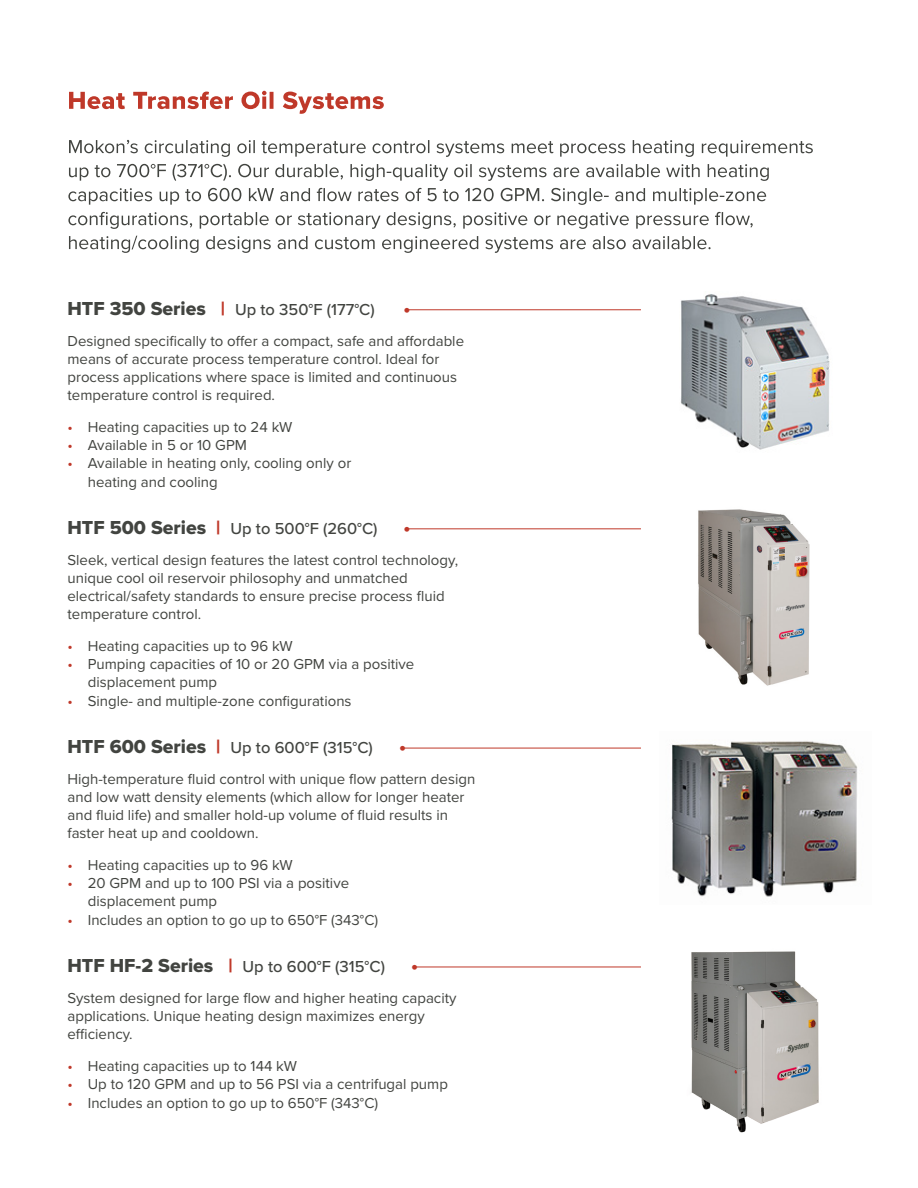
<style>
.page{position:relative;width:918px;height:1188px;background:#fff}
.page>*{position:absolute;margin:0;border:0;box-sizing:border-box;transform-origin:0 0}
.t1{font:19.5px "Proxima Nova Extrabld";color:#bf3829}
.t2{font:500 16.5px "Proxima Nova";color:#424440}
.t3{font:15px/18px "Proxima Nova";color:#424440}
.s1{font-family:"Proxima Nova Extrabld";font-weight:400;font-size:19.5px}
.s2{font-family:"Proxima Nova Extrabld";font-weight:400;font-size:19.5px;color:#bf3829}
.s3{color:#bf3829}
</style>
<div class="page">
<svg style="left:69px;top:236px;width:642px;height:17px"></svg>
<svg style="left:68px;top:212px;width:685px;height:17px"></svg>
<svg style="left:68px;top:188px;width:698px;height:17px"></svg>
<svg style="left:69px;top:164px;width:700px;height:17px"></svg>
<svg style="left:69px;top:140px;width:744px;height:17px"></svg>
<svg style="left:69px;top:91px;width:315px;height:23px"></svg>
<img style="left:681px;top:294px;width:149px;height:156px">
<img style="left:698px;top:509px;width:112px;height:177px">
<img style="left:691px;top:951px;width:128px;height:182px">
<img style="left:671px;top:741px;width:187px;height:156px">
<hr style="left:406px;top:309px;width:235px;height:1px;background:#bf3829">
<hr style="left:414px;top:967px;width:227px;height:1px;background:#bf3829">
<hr style="left:406px;top:528px;width:235px;height:1px;background:#bf3829">
<hr style="left:401px;top:748px;width:240px;height:1px;background:#bf3829">
<p class="t2" style="left:68px;top:297px;width:309px"><span class="s1">HTF 350 Series</span> <span class="s2">|</span> Up to 350°F (177°C)</p>
<p class="t1" style="left:404px;top:296px;width:8px">•</p>
<p class="t3" style="left:68px;top:332px;width:398px">Designed specifically to offer a compact, safe and affordable means of accurate process temperature control. Ideal for process applications where space is limited and continuous temperature control is required.</p>
<p class="t3" style="left:68px;top:418px;width:226px"><span class="s3">•</span> Heating capacities up to 24 kW</p>
<p class="t3" style="left:68px;top:436px;width:181px"><span class="s3">•</span> Available in 5 or 10 GPM</p>
<p class="t3" style="left:88px;top:453px;width:265px;line-height:19.5px;text-indent:-20px"><span class="s3">•</span> Available in heating only, cooling only or heating and cooling</p>
<p class="t2" style="left:68px;top:516px;width:312px"><span class="s1">HTF 500 Series</span> <span class="s2">|</span> Up to 500°F (260°C)</p>
<p class="t1" style="left:404px;top:515px;width:8px">•</p>
<p class="t3" style="left:68px;top:551px;width:392px">Sleek, vertical design features the latest control technology, unique cool oil reservoir philosophy and unmatched electrical/safety standards to ensure precise process fluid temperature control.</p>
<p class="t3" style="left:68px;top:637px;width:227px"><span class="s3">•</span> Heating capacities up to 96 kW</p>
<p class="t3" style="left:88px;top:655px;width:328px;text-indent:-20px"><span class="s3">•</span> Pumping capacities of 10 or 20 GPM via a positive displacement pump</p>
<p class="t3" style="left:68px;top:692px;width:286px"><span class="s3">•</span> Single- and multiple-zone configurations</p>
<p class="t2" style="left:68px;top:735px;width:307px"><span class="s1">HTF 600 Series</span> <span class="s2">|</span> Up to 600°F (315°C)</p>
<p class="t1" style="left:399px;top:734px;width:8px">•</p>
<p class="t3" style="left:68px;top:770px;width:409px">High-temperature fluid control with unique flow pattern design and low watt density elements (which allow for longer heater and fluid life) and smaller hold-up volume of fluid results in faster heat up and cooldown.</p>
<p class="t3" style="left:68px;top:856px;width:227px"><span class="s3">•</span> Heating capacities up to 96 kW</p>
<p class="t3" style="left:88px;top:874px;width:263px;text-indent:-20px"><span class="s3">•</span> 20 GPM and up to 100 PSI via a positive displacement pump</p>
<p class="t3" style="left:68px;top:911px;width:312px"><span class="s3">•</span> Includes an option to go up to 650°F (343°C)</p>
<p class="t2" style="left:68px;top:954px;width:319px"><span class="s1">HTF HF-2 Series</span> <span class="s2">|</span> Up to 600°F (315°C)</p>
<p class="t1" style="left:411px;top:953px;width:8px">•</p>
<p class="t3" style="left:68px;top:989px;width:391px">System designed for large flow and higher heating capacity applications. Unique heating design maximizes energy efficiency.</p>
<p class="t3" style="left:68px;top:1057px;width:231px"><span class="s3">•</span> Heating capacities up to 144 kW</p>
<p class="t3" style="left:68px;top:1075px;width:382px"><span class="s3">•</span> Up to 120 GPM and up to 56 PSI via a centrifugal pump</p>
<p class="t3" style="left:68px;top:1094px;width:312px"><span class="s3">•</span> Includes an option to go up to 650°F (343°C)</p>
</div>
